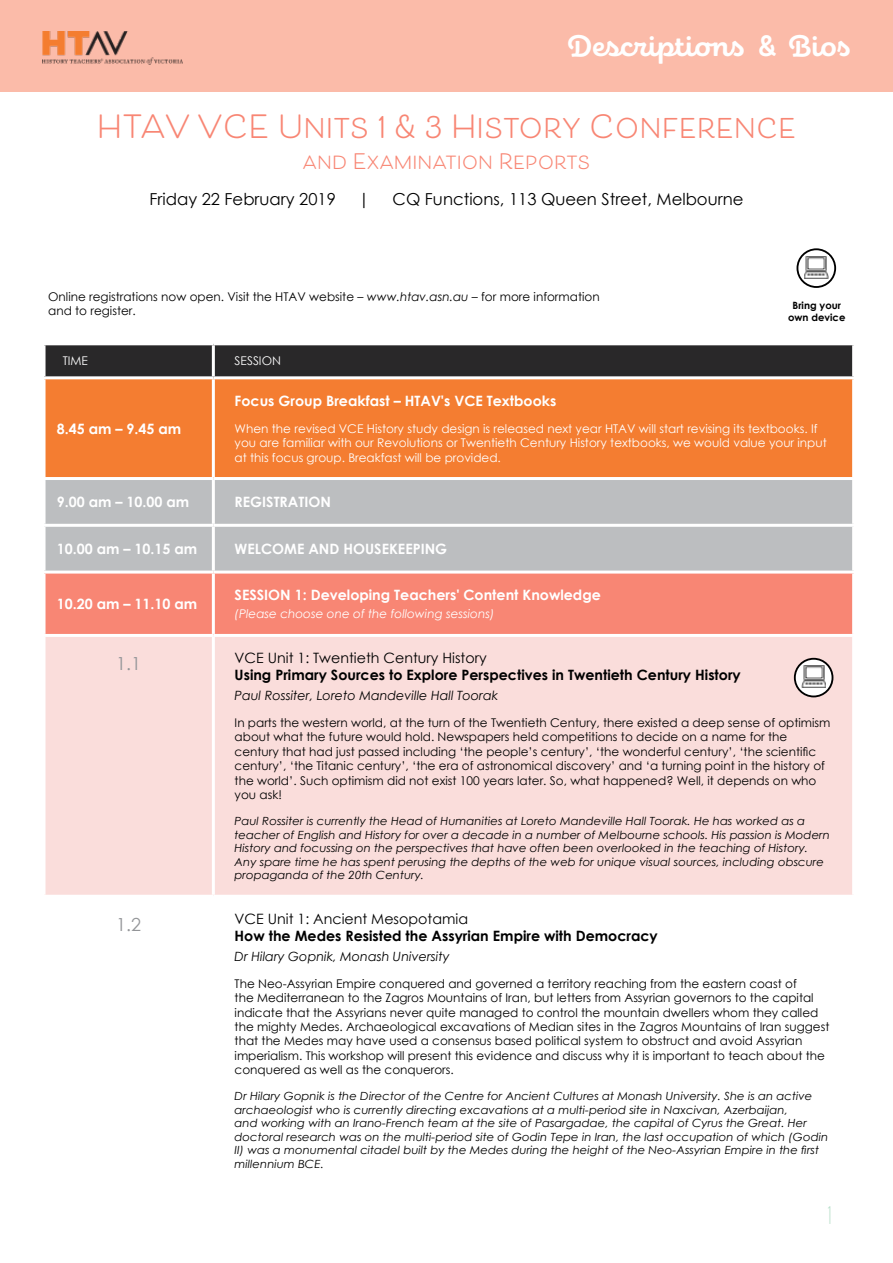
<style>
.page{position:relative;width:893px;height:1263px;background:#fff}
.page>*{position:absolute;margin:0;border:0;box-sizing:border-box;transform-origin:0 0}
.t1{font:700 31.5px "Beloved Sans";color:#f88674}
.t2{font:700 30px "Eldwin Script";color:#fff}
.t3{font:25.5px "Beloved Sans";color:#b4ddc7}
.t4{font:700 21px "Beloved Sans";color:#f88674}
.t5{font:18px "Century Gothic";color:#939598}
.t6{font:16.5px "Century Gothic";color:#000}
.t7{font:700 14.25px "Century Gothic";color:#fff}
.t8{font:700 14.25px "Century Gothic";color:#000}
.t9{font:14.25px "Century Gothic";color:#000}
.t10{font:italic 12.75px "Century Gothic";color:#000}
.t11{font:12px/14.4px "Century Gothic";color:#000}
.t12{font:12px/14.4px "Century Gothic";color:#fff}
.t13{font:italic 12px "Century Gothic";color:#fff}
.t14{font:italic 11.25px/13.5px "Century Gothic";color:#000;scale:1.04 1}
.t15{font:700 10.05px/12px "Century Gothic";color:#000;text-align:center}
.s1{font-style:italic}
</style>
<div class="page">
<div style="left:0;top:0;width:893px;height:92px;background:#fbbba9"></div>
<img style="left:43px;top:32px;width:140px;height:33px">
<div style="left:46px;top:345px;width:806px;height:31px;background:#292829"></div>
<div style="left:46px;top:379px;width:806px;height:98px;background:#f47d31"></div>
<div style="left:46px;top:480px;width:806px;height:91px;background:#bcbec0"></div>
<div style="left:46px;top:574px;width:806px;height:60px;background:#f88674"></div>
<div style="left:46px;top:637px;width:806px;height:258px;background:#fadddb"></div>
<hr style="left:212px;top:345px;width:3px;height:31px;background:#fff">
<hr style="left:212px;top:379px;width:3px;height:98px;background:#fff">
<hr style="left:212px;top:480px;width:3px;height:44px;background:#fff">
<hr style="left:43px;top:524px;width:170px;height:3px;background:#fff">
<hr style="left:213px;top:524px;width:642px;height:3px;background:#fff">
<hr style="left:212px;top:527px;width:3px;height:44px;background:#fff">
<hr style="left:212px;top:574px;width:3px;height:60px;background:#fff">
<hr style="left:212px;top:637px;width:3px;height:258px;background:#fff">
<svg style="left:797px;top:249px;width:38px;height:38px"></svg>
<div style="left:796px;top:248px;width:40px;height:40px;border:2px solid #000;border-radius:50%"></div>
<img style="left:804px;top:256px;width:24px;height:23px">
<svg style="left:795px;top:659px;width:37px;height:37px"></svg>
<div style="left:794px;top:658px;width:39px;height:39px;border:2px solid #000;border-radius:50%"></div>
<img style="left:802px;top:665px;width:23px;height:23px">
<h2 class="t2" style="left:568px;top:29px;width:284px">Descriptions &amp; Bios</h2>
<h1 class="t1" style="left:97px;top:109px;width:701px">HTAV VCE Units 1 &amp; 3 History Conference</h1>
<h3 class="t4" style="left:303px;top:149px;width:289px">and Examination Reports</h3>
<h3 class="t6" style="left:149px;top:188px;width:188px">Friday 22 February 2019</h3>
<h3 class="t6" style="left:359px;top:188px;width:13px">|</h3>
<h3 class="t6" style="left:393px;top:188px;width:352px">CQ Functions, 113 Queen Street, Melbourne</h3>
<p class="t11" style="left:48px;top:289px;width:553px">Online registrations now open. Visit the HTAV website – <span class="s1">www.htav.asn.au</span> – for more information and to register.</p>
<p class="t12" style="left:63px;top:354px;width:27px">TIME</p>
<p class="t12" style="left:235px;top:354px;width:48px">SESSION</p>
<p class="t15" style="left:788px;top:299px;width:59px">Bring your own device</p>
<p class="t7" style="left:57px;top:417px;width:126px">8.45 am – 9.45 am</p>
<p class="t7" style="left:235px;top:390px;width:323px">Focus Group Breakfast – HTAV's VCE Textbooks</p>
<p class="t12" style="left:235px;top:421px;width:594px">When the revised VCE History study design is released next year HTAV will start revising its textbooks. If you are familiar with our Revolutions or Twentieth Century History textbooks, we would value your input at this focus group. Breakfast will be provided.</p>
<p class="t7" style="left:57px;top:491px;width:134px">9.00 am – 10.00 am</p>
<p class="t7" style="left:235px;top:491px;width:98px">REGISTRATION</p>
<p class="t7" style="left:57px;top:538px;width:142px">10.00 am – 10.15 am</p>
<p class="t7" style="left:235px;top:538px;width:214px">WELCOME AND HOUSEKEEPING</p>
<p class="t7" style="left:57px;top:593px;width:142px">10.20 am – 11.10 am</p>
<p class="t7" style="left:235px;top:584px;width:368px">SESSION 1: Developing Teachers' Content Knowledge</p>
<p class="t13" style="left:235px;top:606px;width:261px">(Please choose one of the following sessions)</p>
<h3 class="t5" style="left:116px;top:651px;width:26px">1.1</h3>
<p class="t9" style="left:235px;top:648px;width:254px">VCE Unit 1: Twentieth Century History</p>
<p class="t8" style="left:235px;top:664px;width:508px">Using Primary Sources to Explore Perspectives in Twentieth Century History</p>
<p class="t10" style="left:235px;top:686px;width:265px">Paul Rossiter, Loreto Mandeville Hall Toorak</p>
<p class="t11" style="left:235px;top:715px;width:597px">In parts the western world, at the turn of the Twentieth Century, there existed a deep sense of optimism about what the future would hold. Newspapers held competitions to decide on a name for the century that had just passed including ‘the people’s century’, ‘the wonderful century’, ‘the scientific century’, ‘the Titanic century’, ‘the era of astronomical discovery’ and ‘a turning point in the history of the world’. Such optimism did not exist 100 years later. So, what happened? Well, it depends on who you ask!</p>
<p class="t14" style="left:235px;top:814px;width:574px">Paul Rossiter is currently the Head of Humanities at Loreto Mandeville Hall Toorak. He has worked as a teacher of English and History for over a decade in a number of Melbourne schools. His passion is Modern History and focussing on the perspectives that have often been overlooked in the teaching of History.<br>Any spare time he has spent perusing the depths of the web for unique visual sources, including obscure propaganda of the 20th Century.</p>
<h3 class="t5" style="left:116px;top:912px;width:26px">1.2</h3>
<p class="t9" style="left:235px;top:909px;width:235px">VCE Unit 1: Ancient Mesopotamia</p>
<p class="t8" style="left:235px;top:925px;width:425px">How the Medes Resisted the Assyrian Empire with Democracy</p>
<p class="t10" style="left:235px;top:947px;width:216px">Dr Hilary Gopnik, Monash University</p>
<p class="t11" style="left:235px;top:976px;width:596px">The Neo-Assyrian Empire conquered and governed a territory reaching from the eastern coast of<br>the Mediterranean to the Zagros Mountains of Iran, but letters from Assyrian governors to the capital indicate that the Assyrians never quite managed to control the mountain dwellers whom they called the mighty Medes. Archaeological excavations of Median sites in the Zagros Mountains of Iran suggest that the Medes may have used a consensus based political system to obstruct and avoid Assyrian imperialism. This workshop will present this evidence and discuss why it is important to teach about the conquered as well as the conquerors.</p>
<p class="t14" style="left:235px;top:1089px;width:572px">Dr Hilary Gopnik is the Director of the Centre for Ancient Cultures at Monash University. She is an active archaeologist who is currently directing excavations at a multi-period site in Naxcivan, Azerbaijan,<br>and working with an Irano-French team at the site of Pasargadae, the capital of Cyrus the Great. Her doctoral research was on the multi-period site of Godin Tepe in Iran, the last occupation of which (Godin II) was a monumental citadel built by the Medes during the height of the Neo-Assyrian Empire in the first millennium BCE.</p>
<h3 class="t3" style="left:826px;top:1200px;width:8px">1</h3>
</div>
